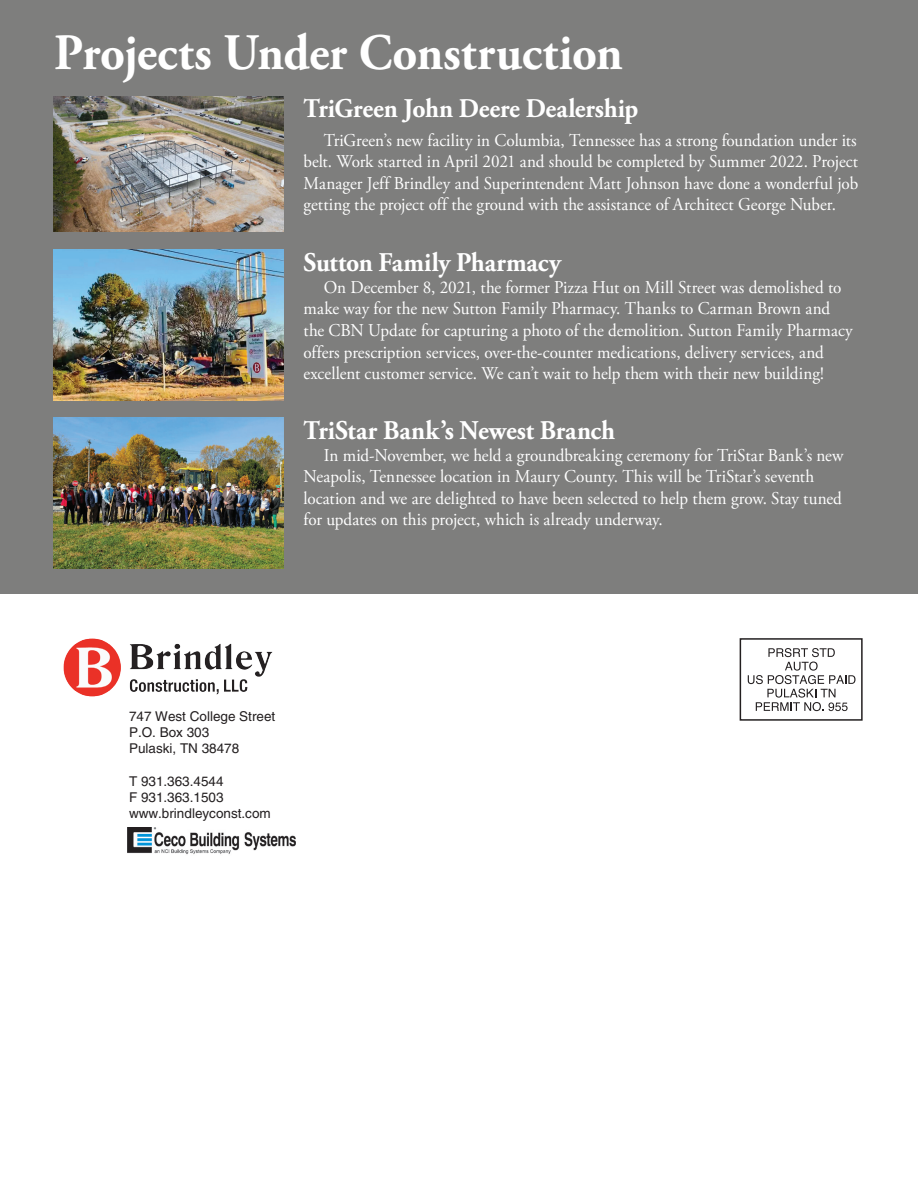
<style>
.page{position:relative;width:918px;height:1188px;background:#fff}
.page>*{position:absolute;margin:0;border:0;box-sizing:border-box;transform-origin:0 0}
.t1{font:700 51px "Adobe Garamond Pro";letter-spacing:-.005em;color:#fff;scale:.95 1}
.t2{font:700 27px "Adobe Garamond Pro";letter-spacing:-.01em;color:#fff;scale:.95 1}
.t3{font:18px/21.6px "Adobe Garamond Pro";color:#fff;scale:.95 1}
.t4{font:13.5px/16.2px "Helvetica";color:#231f20}
</style>
<div class="page">
<img style="left:127px;top:827px;width:168px;height:27px">
<img style="left:63px;top:638px;width:210px;height:59px">
<div style="left:740px;top:638px;width:123px;height:83px;border:2px solid #231f20"></div>
<svg style="left:748px;top:648px;width:108px;height:63px"></svg>
<div style="left:0;top:0;width:918px;height:594px;background:#7e7e7d"></div>
<img style="left:54px;top:97px;width:229px;height:135px">
<img style="left:54px;top:250px;width:229px;height:151px">
<img style="left:54px;top:417px;width:229px;height:152px">
<h1 class="t1" style="left:54px;top:23px;width:600px">Projects Under Construction</h1>
<h2 class="t2" style="left:303px;top:92px;width:354px">TriGreen John Deere Dealership</h2>
<p class="t3" style="left:303px;top:130px;width:585px;text-align:justify;text-indent:20px">TriGreen’s new facility in Columbia, Tennessee has a strong foundation under its belt. Work started in April 2021 and should be completed by Summer 2022. Project Manager Jeff Brindley and Superintendent Matt Johnson have done a wonderful job getting the project off the ground with the assistance of Architect George Nuber.</p>
<h2 class="t2" style="left:303px;top:247px;width:273px">Sutton Family Pharmacy</h2>
<p class="t3" style="left:303px;top:277px;width:580px;text-indent:20px">On December 8, 2021, the former Pizza Hut on Mill Street was demolished to make way for the new Sutton Family Pharmacy. Thanks to Carman Brown and the CBN Update for capturing a photo of the demolition. Sutton Family Pharmacy offers prescription services, over-the-counter medications, delivery services, and excellent customer service. We can’t wait to help them with their new building!</p>
<h2 class="t2" style="left:303px;top:415px;width:330px">TriStar Bank’s Newest Branch</h2>
<p class="t3" style="left:303px;top:445px;width:570px;text-indent:20px">In mid-November, we held a groundbreaking ceremony for TriStar Bank’s new Neapolis, Tennessee location in Maury County. This will be TriStar’s seventh location and we are delighted to have been selected to help them grow. Stay tuned for updates on this project, which is already underway.</p>
<p class="t4" style="left:129px;top:708px;width:148px">747 West College Street<br>P.O. Box 303<br>Pulaski, TN 38478</p>
<p class="t4" style="left:129px;top:773px;width:143px">T 931.363.4544<br>F 931.363.1503 www.brindleyconst.com</p>
</div>
